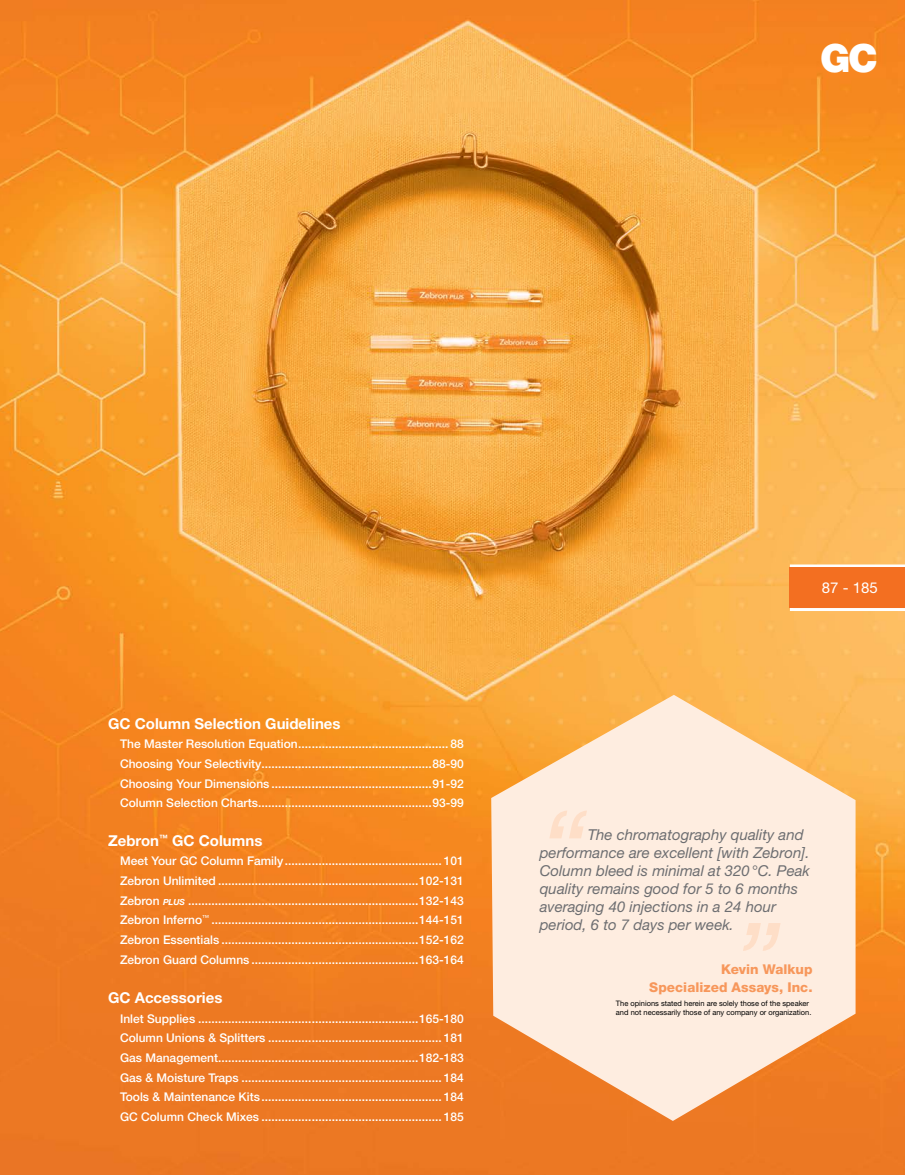
<style>
.page{position:relative;width:905px;height:1175px;background:#fff}
.page>*{position:absolute;margin:0;border:0;box-sizing:border-box;transform-origin:0 0}
.t1{font:italic 108px "Helvetica Neue LT Pro";color:#fedec7}
.t2{font:900 39px "Helvetica Neue LT Pro";color:#fff}
.t3{font:italic 15px/18px "Helvetica Neue LT Pro";color:#6d6e71}
.t4{font:700 15px "Helvetica Neue LT Pro";color:#fff}
.t5{font:15px "Helvetica Neue LT Pro";color:#fff}
.t6{font:800 13.5px/18px "Helvetica Neue LT Pro";letter-spacing:.005em;color:#f7975b;text-align:right}
.t7{font:500 12px/19.6px "Helvetica Neue LT Pro";color:#fff;text-align:justify}
.t8{font:7.5px/9px "Helvetica Neue LT Pro";color:#000}
.s1{font-weight:700;font-style:italic;font-size:8.4px}
</style>
<div class="page">
<img style="left:0;top:0;width:904px;height:1174px">
<svg style="left:788px;top:563px;width:116px;height:49px"></svg>
<div style="left:789px;top:567px;width:115px;height:41px;background:#f36f21"></div>
<svg style="left:491px;top:695px;width:364px;height:425px;background:#fbd6b5"></svg>
<h2 class="t2" style="left:820px;top:35px;width:59px">GC</h2>
<p class="t4" style="left:108px;top:713px;width:234px">GC Column Selection Guidelines</p>
<p class="t7" style="left:120px;top:734px;width:345px">The Master Resolution Equation............................................. 88<br>Choosing Your Selectivity...................................................88-90<br>Choosing Your Dimensions ................................................91-92<br>Column Selection Charts....................................................93-99</p>
<p class="t4" style="left:108px;top:831px;width:156px">Zebron<sup>™</sup> GC Columns</p>
<p class="t7" style="left:120px;top:851px;width:345px">Meet Your GC Column Family ............................................... 101<br>Zebron Unlimited ............................................................102-131<br>Zebron <span class="s1">plus</span> .....................................................................132-143<br>Zebron Inferno<sup>™</sup> ..............................................................144-151<br>Zebron Essentials ...........................................................152-162<br>Zebron Guard Columns ..................................................163-164</p>
<p class="t4" style="left:108px;top:988px;width:116px">GC Accessories</p>
<p class="t7" style="left:120px;top:1008px;width:345px">Inlet Supplies ..................................................................165-180<br>Column Unions &amp; Splitters .................................................... 181<br>Gas Management............................................................182-183<br>Gas &amp; Moisture Traps ............................................................ 184<br>Tools &amp; Maintenance Kits ...................................................... 184<br>GC Column Check Mixes ...................................................... 185</p>
<p class="t5" style="left:822px;top:578px;width:57px">87 - 185</p>
<h1 class="t1" style="left:539px;top:782px;width:48px">“</h1>
<p class="t3" style="left:539px;top:825px;width:271px;text-indent:48px">The chromatography quality and performance are excellent [with Zebron].<br>Column bleed is minimal at 320°C. Peak quality remains good for 5 to 6 months averaging 40 injections in a 24 hour period, 6 to 7 days per week.</p>
<h1 class="t1" style="left:733px;top:895px;width:48px">”</h1>
<p class="t6" style="left:649px;top:960px;width:165px">Kevin Walkup<br>Specialized Assays, Inc.</p>
<p class="t8" style="left:616px;top:998px;width:197px">The opinions stated herein are solely those of the speaker and not necessarily those of any company or organization.</p>
</div>
